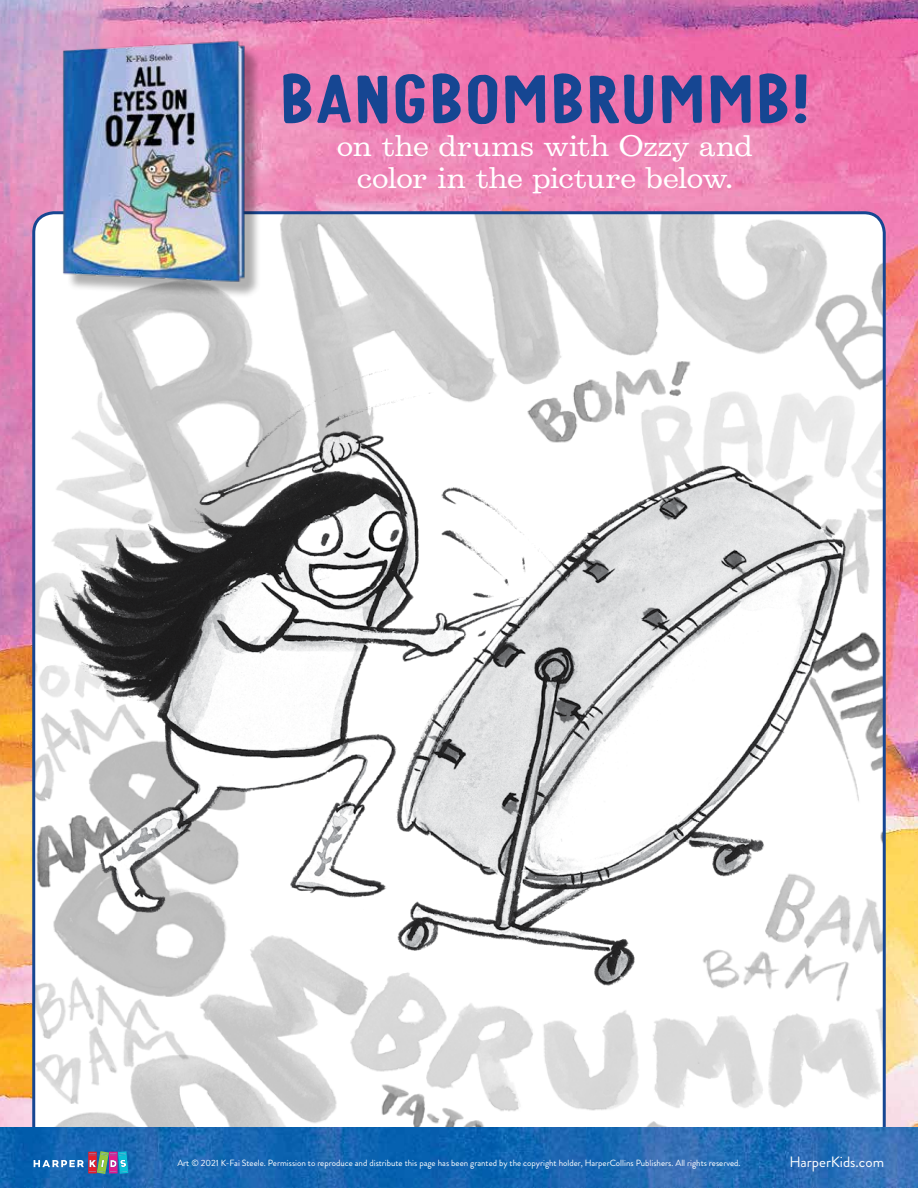
<style>
.page{position:relative;width:918px;height:1188px;background:#fff}
.page>*{position:absolute;margin:0;border:0;box-sizing:border-box;transform-origin:0 0}
.t1{font:102px "Supa Mega Fantastic Caps";letter-spacing:.025em;color:#164692;scale:1.05 1}
.t2{font:27px/32.4px "Belizio";letter-spacing:-.01em;color:#fff;text-align:center;scale:1.05 1}
.t3{font:15px "Brandon Grotesque";color:#fff}
.t4{font:9px "Brandon Grotesque";color:#fff}
</style>
<div class="page">
<img style="left:0;top:0;width:918px;height:32px">
<img style="left:0;top:1174px;width:918px;height:14px">
<img style="left:5px;top:11px;width:297px;height:21px">
<img style="left:0;top:32px;width:918px;height:1142px">
<h1 class="t1" style="left:280px;top:52px;width:505px">BANGBOMBRUMMB!</h1>
<h2 class="t2" style="left:337px;top:130px;width:398px">on the drums with Ozzy and color in the picture below.</h2>
<p class="t4" style="left:177px;top:1156px;width:565px">Art © 2021 K-Fai Steele. Permission to reproduce and distribute this page has been granted by the copyright holder, HarperCollins Publishers. All rights reserved.</p>
<h3 class="t3" style="left:789px;top:1152px;width:96px">HarperKids.com</h3>
</div>
